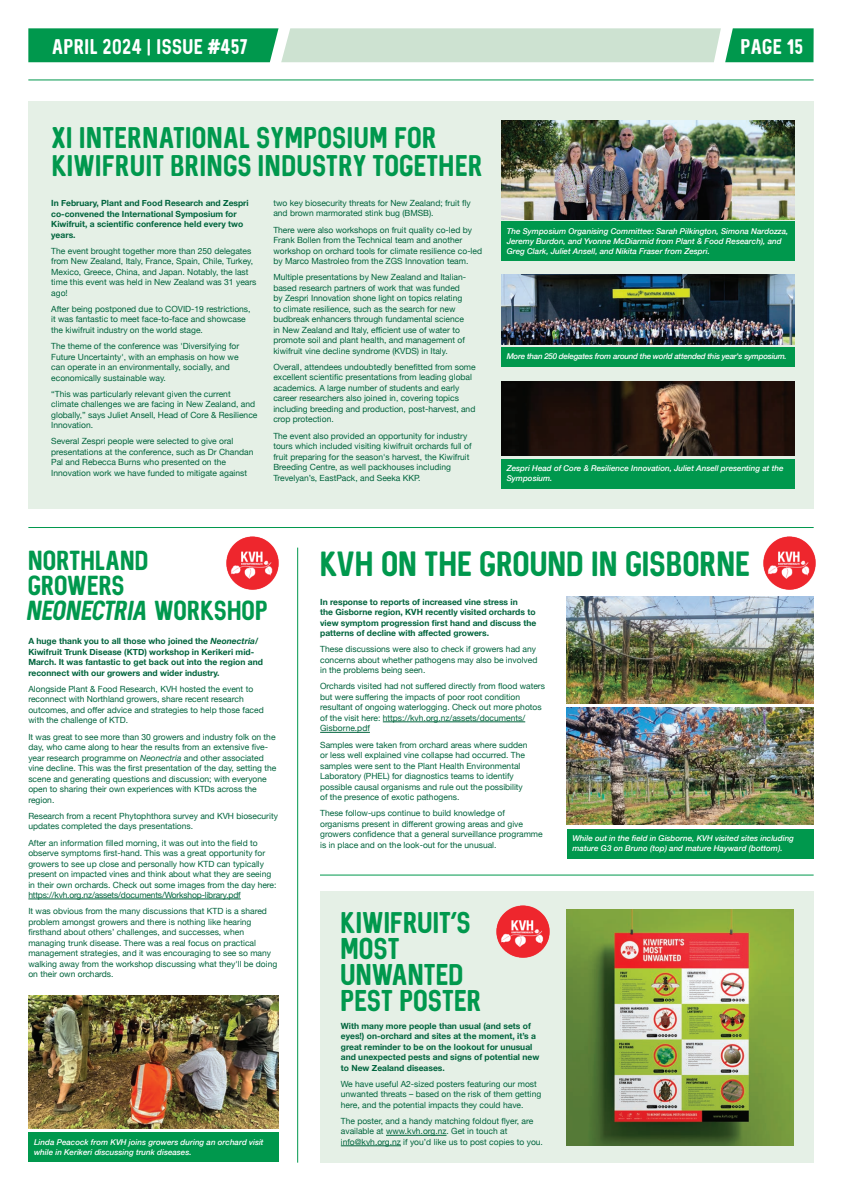
<style>
.page{position:relative;width:842px;height:1191px;background:#fff}
.page>*{position:absolute;margin:0;border:0;box-sizing:border-box;transform-origin:0 0}
.t1{font:28px "Sequel Neue";letter-spacing:-.04em;color:#00984d}
.t2{font:24px/26px "Sequel Neue";letter-spacing:-.035em;color:#00984d}
.t3{font:23.9px/27.7px "Sequel Neue";letter-spacing:-.025em;color:#00984d}
.t4{font:22px/25px "Sequel Neue";letter-spacing:-.035em;color:#00984d}
.t5{font:17px "Sequel Neue";letter-spacing:-.01em;color:#fff}
.t6{font:8.5px/10.5px "Helvetica Neue";color:#00643d}
.t7{font:700 8.5px/10.5px "Helvetica Neue";color:#00643d}
.t8{font:italic 500 8px/10px "Helvetica Neue";color:#fff}
.t9{font:italic 500 8px "Helvetica Neue";letter-spacing:-.03em;color:#fff}
.s1{font-style:italic}
</style>
<div class="page">
<hr style="left:28px;top:79px;width:786px;height:1px;background:#00984d">
<svg style="left:28px;top:28px;width:786px;height:34px;background:#7ac49c"></svg>
<div style="left:320px;top:891px;width:494px;height:271px;background:#e5f0e6"></div>
<hr style="left:28px;top:527px;width:786px;height:1px;background:#00984d">
<div style="left:28px;top:101px;width:786px;height:407px;background:#e5f0e6"></div>
<hr style="left:28px;top:898px;width:213px;height:1px;background:#00643d">
<hr style="left:383px;top:721px;width:142px;height:1px;background:#00643d">
<hr style="left:320px;top:732px;width:50px;height:1px;background:#00643d">
<div style="left:28px;top:1132px;width:251px;height:30px;background:#00984d"></div>
<img style="left:501px;top:121px;width:293px;height:98px">
<img style="left:501px;top:381px;width:293px;height:75px">
<img style="left:28px;top:995px;width:251px;height:133px">
<hr style="left:297px;top:547px;width:1px;height:615px;background:#00984d">
<div style="left:567px;top:829px;width:247px;height:29px;background:#00984d"></div>
<img style="left:567px;top:596px;width:247px;height:107px">
<img style="left:567px;top:707px;width:247px;height:118px">
<hr style="left:320px;top:874px;width:494px;height:1px;background:#00984d">
<hr style="left:386px;top:1135px;width:60px;height:1px;background:#00643d">
<hr style="left:341px;top:1145px;width:60px;height:1px;background:#00643d">
<img style="left:567px;top:909px;width:226px;height:236px">
<img style="left:763px;top:536px;width:53px;height:54px">
<img style="left:226px;top:536px;width:53px;height:54px">
<img style="left:496px;top:905px;width:54px;height:53px">
<div style="left:501px;top:222px;width:293px;height:39px;background:#00984d"></div>
<div style="left:501px;top:347px;width:293px;height:20px;background:#00984d"></div>
<img style="left:501px;top:275px;width:293px;height:70px">
<div style="left:501px;top:459px;width:293px;height:29px;background:#00984d"></div>
<h3 class="t5" style="left:52px;top:35px;width:198px">APRIL 2024 | ISSUE #457</h3>
<h3 class="t5" style="left:740px;top:35px;width:65px">PAGE 15</h3>
<h3 class="t3" style="left:51px;top:124px;width:433px">XI INTERNATIONAL SYMPOSIUM FOR<br>KIWIFRUIT BRINGS INDUSTRY TOGETHER</h3>
<p class="t7" style="left:51px;top:198px;width:199px">In February, Plant and Food Research and Zespri co-convened the International Symposium for Kiwifruit, a scientific conference held every two years.</p>
<p class="t6" style="left:51px;top:246px;width:207px">The event brought together more than 250 delegates from New Zealand, Italy, France, Spain, Chile, Turkey, Mexico, Greece, China, and Japan. Notably, the last time this event was held in New Zealand was 31 years ago!</p>
<p class="t6" style="left:51px;top:304px;width:201px">After being postponed due to COVID-19 restrictions, it was fantastic to meet face-to-face and showcase the kiwifruit industry on the world stage.</p>
<p class="t6" style="left:51px;top:341px;width:189px">The theme of the conference was 'Diversifying for Future Uncertainty', with an emphasis on how we can operate in an environmentally, socially, and economically sustainable way.</p>
<p class="t6" style="left:51px;top:389px;width:208px">“This was particularly relevant given the current climate challenges we are facing in New Zealand, and globally,” says Juliet Ansell, Head of Core &amp; Resilience Innovation.</p>
<p class="t6" style="left:51px;top:436px;width:204px">Several Zespri people were selected to give oral presentations at the conference, such as Dr Chandan Pal and Rebecca Burns who presented on the Innovation work we have funded to mitigate against</p>
<p class="t6" style="left:273px;top:198px;width:199px">two key biosecurity threats for New Zealand; fruit fly and brown marmorated stink bug (BMSB).</p>
<p class="t6" style="left:273px;top:225px;width:210px">There were also workshops on fruit quality co-led by Frank Bollen from the Technical team and another workshop on orchard tools for climate resilience co-led by Marco Mastroleo from the ZGS Innovation team.</p>
<p class="t6" style="left:273px;top:272px;width:194px">Multiple presentations by New Zealand and Italian&shy;based research partners of work that was funded by Zespri Innovation shone light on topics relating to climate resilience, such as the search for new budbreak enhancers through fundamental science in New Zealand and Italy, efficient use of water to promote soil and plant health, and management of kiwifruit vine decline syndrome (KVDS) in Italy.</p>
<p class="t6" style="left:273px;top:362px;width:204px">Overall, attendees undoubtedly benefitted from some excellent scientific presentations from leading global academics. A large number of students and early career researchers also joined in, covering topics including breeding and production, post-harvest, and crop protection.</p>
<p class="t6" style="left:273px;top:431px;width:200px">The event also provided an opportunity for industry tours which included visiting kiwifruit orchards full of fruit preparing for the season's harvest, the Kiwifruit Breeding Centre, as well packhouses including Trevelyan’s, EastPack, and Seeka KKP.</p>
<p class="t8" style="left:507px;top:225px;width:283px">The Symposium Organising Committee: Sarah Pilkington, Simona Nardozza,<br>Jeremy Burdon, and Yvonne McDiarmid from Plant &amp; Food Research), and<br>Greg Clark, Juliet Ansell, and Nikita Fraser from Zespri.</p>
<p class="t9" style="left:507px;top:350px;width:282px">More than 250 delegates from around the world attended this year's symposium.</p>
<p class="t8" style="left:507px;top:462px;width:278px">Zespri Head of Core &amp; Resilience Innovation, Juliet Ansell presenting at the<br>Symposium.</p>
<h3 class="t4" style="left:27px;top:548px;width:242px">NORTHLAND<br>GROWERS<br><span class="s1">NEONECTRIA</span> WORKSHOP</h3>
<p class="t7" style="left:28px;top:636px;width:236px">A huge thank you to all those who joined the <span class="s1">Neonectria/ </span>Kiwifruit Trunk Disease (KTD) workshop in Kerikeri mid-March. It was fantastic to get back out into the region and reconnect with our growers and wider industry.</p>
<p class="t6" style="left:28px;top:684px;width:237px">Alongside Plant &amp; Food Research, KVH hosted the event to reconnect with Northland growers, share recent research outcomes, and offer advice and strategies to help those faced with the challenge of KTD.</p>
<p class="t6" style="left:28px;top:732px;width:249px">It was great to see more than 30 growers and industry folk on the day, who came along to hear the results from an extensive five&shy;year research programme on <span class="s1">Neonectria</span> and other associated vine decline. This was the first presentation of the day, setting the scene and generating questions and discussion; with everyone open to sharing their own experiences with KTDs across the region.</p>
<p class="t6" style="left:28px;top:811px;width:251px">Research from a recent Phytophthora survey and KVH biosecurity updates completed the days presentations.</p>
<p class="t6" style="left:28px;top:837px;width:250px">After an information filled morning, it was out into the field to observe symptoms first-hand. This was a great opportunity for growers to see up close and personally how KTD can typically present on impacted vines and think about what they are seeing in their own orchards. Check out some images from the day here: https://kvh.org.nz/assets/documents/Workshop-library.pdf</p>
<p class="t6" style="left:28px;top:906px;width:250px">It was obvious from the many discussions that KTD is a shared problem amongst growers and there is nothing like hearing firsthand about others’ challenges, and successes, when managing trunk disease. There was a real focus on practical management strategies, and it was encouraging to see so many walking away from the workshop discussing what they'll be doing on their own orchards.</p>
<p class="t8" style="left:34px;top:1136px;width:231px">Linda Peacock from KVH joins growers during an orchard visit while in Kerikeri discussing trunk diseases.</p>
<h1 class="t1" style="left:319px;top:544px;width:433px">KVH ON THE GROUND IN GISBORNE</h1>
<p class="t7" style="left:320px;top:596px;width:218px">In response to reports of increased vine stress in<br>the Gisborne region, KVH recently visited orchards to view symptom progression first hand and discuss the patterns of decline with affected growers.</p>
<p class="t6" style="left:320px;top:644px;width:219px">These discussions were also to check if growers had any concerns about whether pathogens may also be involved in the problems being seen.</p>
<p class="t6" style="left:320px;top:681px;width:226px">Orchards visited had not suffered directly from flood waters but were suffering the impacts of poor root condition resultant of ongoing waterlogging. Check out more photos of the visit here: https://kvh.org.nz/assets/documents/ Gisborne.pdf</p>
<p class="t6" style="left:320px;top:740px;width:209px">Samples were taken from orchard areas where sudden or less well explained vine collapse had occurred. The samples were sent to the Plant Health Environmental Laboratory (PHEL) for diagnostics teams to identify possible causal organisms and rule out the possibility of the presence of exotic pathogens.</p>
<p class="t6" style="left:320px;top:808px;width:224px">These follow-ups continue to build knowledge of organisms present in different growing areas and give growers confidence that a general surveillance programme is in place and on the look-out for the unusual.</p>
<h2 class="t2" style="left:340px;top:910px;width:143px">KIWIFRUIT’S<br>MOST<br>UNWANTED<br>PEST POSTER</h2>
<p class="t7" style="left:341px;top:1020px;width:200px">With many more people than usual (and sets of eyes!) on-orchard and sites at the moment, it’s a great reminder to be on the lookout for unusual and unexpected pests and signs of potential new to New Zealand diseases.</p>
<p class="t6" style="left:341px;top:1079px;width:202px">We have useful A2-sized posters featuring our most unwanted threats – based on the risk of them getting here, and the potential impacts they could have.</p>
<p class="t6" style="left:341px;top:1116px;width:204px">The poster, and a handy matching foldout flyer, are available at www.kvh.org.nz. Get in touch at info@kvh.org.nz if you’d like us to post copies to you.</p>
<p class="t8" style="left:572px;top:832px;width:223px">While out in the field in Gisborne, KVH visited sites including mature G3 on Bruno (top) and mature Hayward (bottom).</p>
</div>
